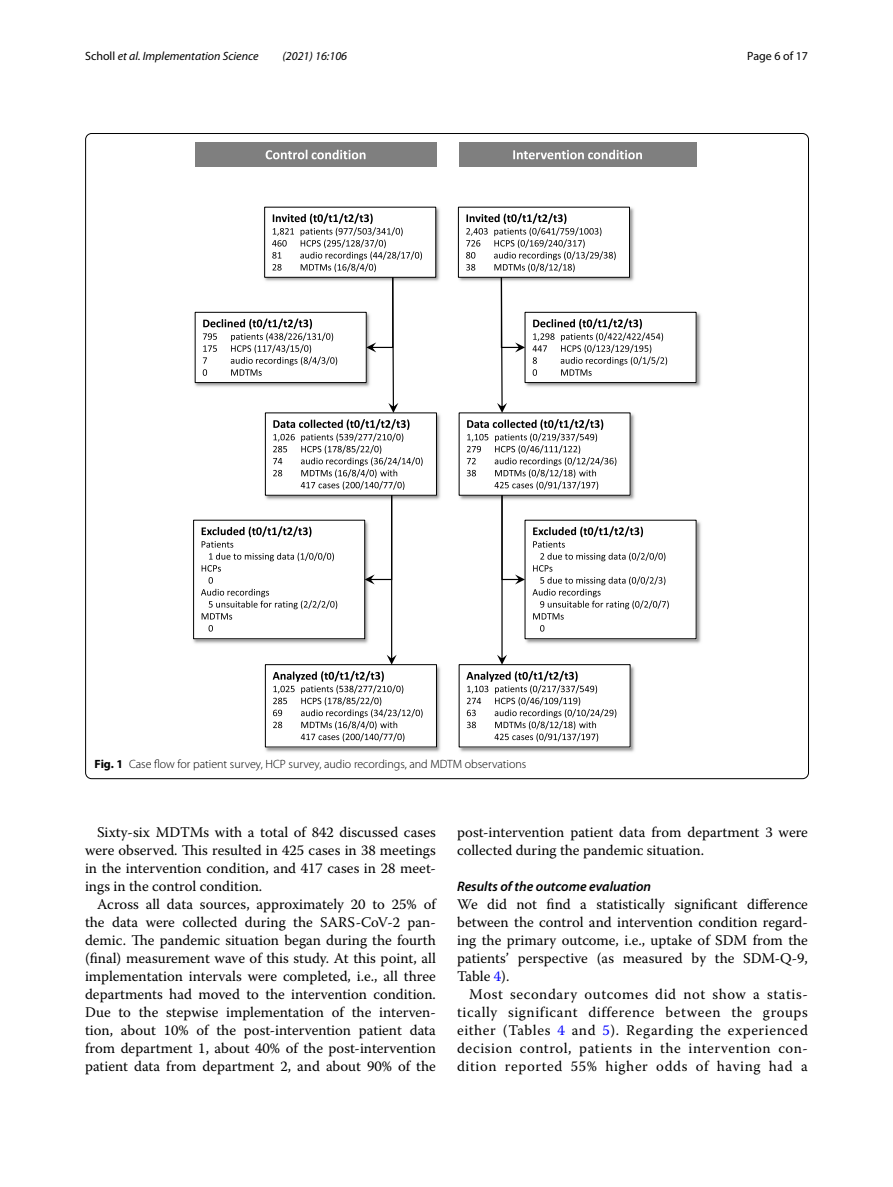
<style>
.page{position:relative;width:893px;height:1187px;background:#fff}
.page>*{position:absolute;margin:0;border:0;box-sizing:border-box;transform-origin:0 0}
.t1{font:14.7px/18px "Warnock Pro";color:#000;text-align:justify}
.t2{font:italic 600 13.8px "Myriad Pro";color:#000}
.t3{font:300 12px "Myriad Pro";color:#000}
.t4{font:italic 12px "Myriad Pro";color:#000}
.t5{font:12px "Myriad Pro";color:#000}
.s1{font-style:normal}
.s2{font-weight:700}
.s3{color:#00f}
</style>
<div class="page">
<img style="left:193px;top:206px;width:508px;height:546px">
<div style="left:264px;top:207px;width:172px;height:71px;background:#fff"></div>
<div style="left:458px;top:207px;width:172px;height:71px;background:#fff;border:1px solid #000"></div>
<div style="left:265px;top:412px;width:172px;height:83px;background:#fff;border:1px solid #000"></div>
<div style="left:459px;top:412px;width:171px;height:83px;background:#fff"></div>
<div style="left:195px;top:312px;width:171px;height:70px;background:#fff"></div>
<svg style="left:203px;top:213px;width:219px;height:200px"></svg>
<div style="left:265px;top:664px;width:172px;height:83px;background:#fff;border:1px solid #000"></div>
<svg style="left:273px;top:671px;width:150px;height:70px"></svg>
<div style="left:459px;top:664px;width:171px;height:83px;background:#fff;border:1px solid #000"></div>
<svg style="left:466px;top:671px;width:150px;height:70px"></svg>
<div style="left:194px;top:520px;width:171px;height:118px;background:#fff"></div>
<div style="left:525px;top:520px;width:171px;height:119px;background:#fff"></div>
<svg style="left:201px;top:419px;width:222px;height:245px"></svg>
<svg style="left:467px;top:419px;width:202px;height:245px"></svg>
<div style="left:195px;top:142px;width:241px;height:25px;background:#7f7f7f"></div>
<svg style="left:266px;top:150px;width:99px;height:9px"></svg>
<div style="left:459px;top:142px;width:237px;height:25px;background:#7f7f7f"></div>
<svg style="left:513px;top:150px;width:129px;height:9px"></svg>
<div style="left:525px;top:312px;width:171px;height:71px;background:#fff;border:1px solid #000"></div>
<svg style="left:466px;top:213px;width:201px;height:200px"></svg>
<p class="t4" style="left:85px;top:48px;width:175px"><span class="s1">Scholl</span> et al. Implementation Science</p>
<p class="t4" style="left:282px;top:48px;width:66px">(2021) 16:106</p>
<p class="t5" style="left:747px;top:48px;width:62px">Page 6 of 17</p>
<p class="t3" style="left:95px;top:757px;width:433px"><span class="s2">Fig. 1</span> Case flow for patient survey, HCP survey, audio recordings, and MDTM observations</p>
<p class="t1" style="left:85px;top:823px;width:352px;text-indent:12px">Sixty-six MDTMs with a total of 842 discussed cases were observed. This resulted in 425 cases in 38 meetings in the intervention condition, and 417 cases in 28 meet&shy;ings in the control condition.</p>
<p class="t1" style="left:85px;top:895px;width:352px;text-indent:12px">Across all data sources, approximately 20 to 25% of the data were collected during the SARS-CoV-2 pan&shy;demic. The pandemic situation began during the fourth (final) measurement wave of this study. At this point, all implementation intervals were completed, i.e., all three departments had moved to the intervention condition.<br>Due to the stepwise implementation of the interven&shy;tion, about 10% of the post-intervention patient data from department 1, about 40% of the post-intervention patient data from department 2, and about 90% of the</p>
<p class="t1" style="left:457px;top:823px;width:352px">post-intervention patient data from department 3 were collected during the pandemic situation.</p>
<p class="t2" style="left:457px;top:877px;width:196px">Results of the outcome evaluation</p>
<p class="t1" style="left:457px;top:895px;width:352px">We did not find a statistically significant difference between the control and intervention condition regard&shy;ing the primary outcome, i.e., uptake of SDM from the patients’ perspective (as measured by the SDM-Q-9, Table <span class="s3">4</span>).</p>
<p class="t1" style="left:457px;top:985px;width:352px;text-indent:12px">Most secondary outcomes did not show a statis&shy;tically significant difference between the groups either (Tables <span class="s3">4</span> and <span class="s3">5</span>). Regarding the experienced decision control, patients in the intervention con&shy;dition reported 55% higher odds of having had a</p>
</div>
